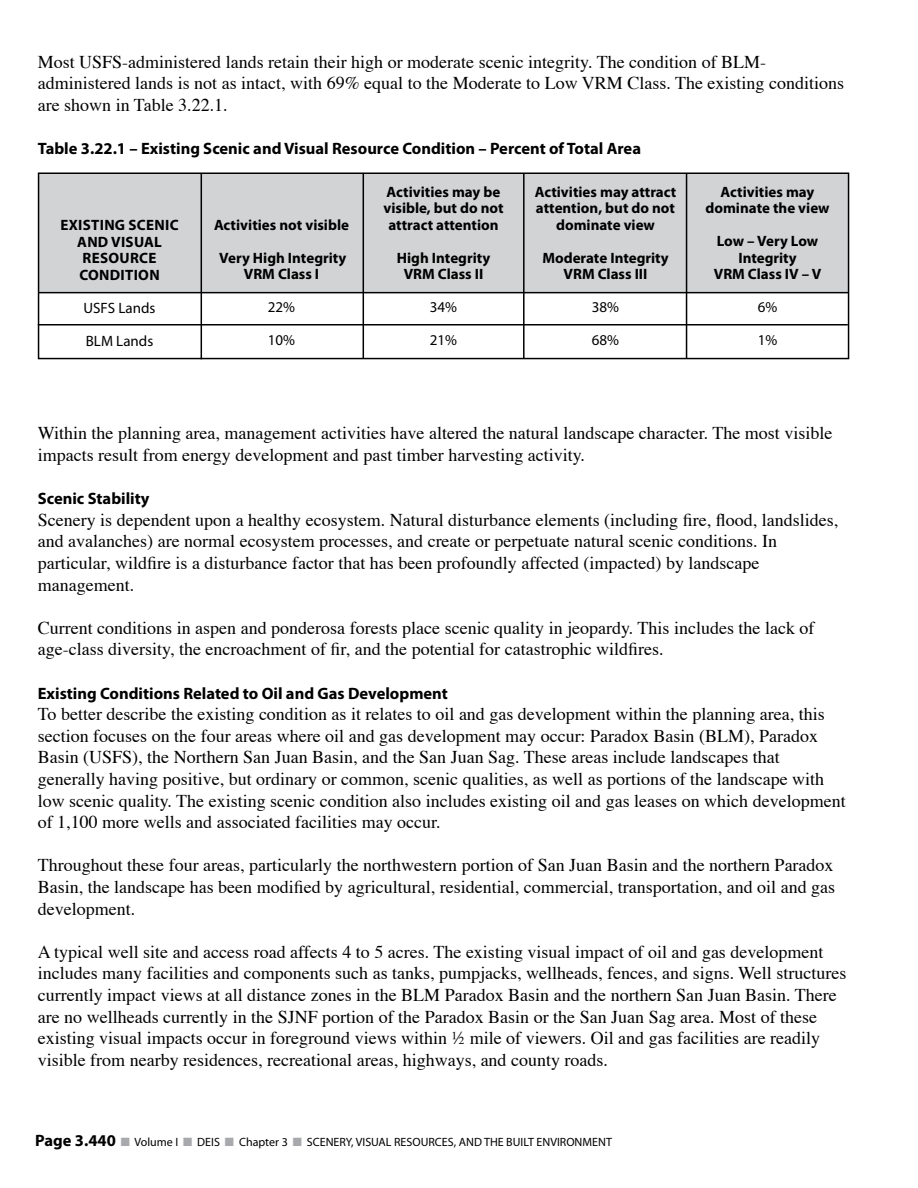
<style>
.page{position:relative;width:918px;height:1188px;background:#fff}
.page>*{position:absolute;margin:0;border:0;box-sizing:border-box;transform-origin:0 0}
.t1{font:18px/21.6px "Times";color:#000}
.t2{font:700 16.5px "Myriad Pro";color:#000}
.t3{font:700 15px/16.5px "Myriad Pro";color:#000;text-align:center}
.t4{font:15px "Myriad Pro";color:#000}
.t5{font:12px "Myriad Pro";color:#000}
.s1{font-weight:700;font-size:16.5px}
.s2{color:#a7a9ac}
</style>
<div class="page">
<div style="left:39px;top:174px;width:809px;height:118px;background:#d1d3d4"></div>
<div style="left:38px;top:172px;width:811px;height:187px;border:2px solid #000"></div>
<hr style="left:686px;top:174px;width:1px;height:184px;background:#000">
<hr style="left:39px;top:292px;width:810px;height:1px;background:#000">
<hr style="left:523px;top:174px;width:2px;height:184px;background:#000">
<hr style="left:363px;top:173px;width:1px;height:185px;background:#000">
<hr style="left:201px;top:174px;width:1px;height:185px;background:#000">
<hr style="left:38px;top:324px;width:810px;height:2px;background:#000">
<p class="t1" style="left:38px;top:49px;width:808px">Most USFS-administered lands retain their high or moderate scenic integrity. The condition of BLM&shy;administered lands is not as intact, with 69% equal to the Moderate to Low VRM Class. The existing conditions are shown in Table 3.22.1.</p>
<p class="t2" style="left:38px;top:138px;width:605px">Table 3.22.1 – Existing Scenic and Visual Resource Condition – Percent of Total Area</p>
<p class="t3" style="left:60px;top:217px;width:17px">Existing</p>
<p class="t3" style="left:129px;top:217px;width:17px">Scenic</p>
<p class="t3" style="left:77px;top:233px;width:9px">and</p>
<p class="t3" style="left:111px;top:233px;width:18px">Visual</p>
<p class="t3" style="left:79px;top:250px;width:22px;text-align:left">Resource<br>Condition</p>
<p class="t4" style="left:84px;top:299px;width:74px">USFS Lands</p>
<p class="t4" style="left:86px;top:332px;width:69px">BLM Lands</p>
<p class="t3" style="left:214px;top:216px;width:137px">Activities not visible</p>
<p class="t3" style="left:219px;top:249px;width:129px">Very High Integrity<br>VRM Class I</p>
<p class="t4" style="left:268px;top:298px;width:29px">22%</p>
<p class="t4" style="left:268px;top:331px;width:29px">10%</p>
<p class="t3" style="left:383px;top:183px;width:122px">Activities may be visible, but do not attract attention</p>
<p class="t3" style="left:397px;top:249px;width:95px">High Integrity<br>VRM Class II</p>
<p class="t4" style="left:430px;top:298px;width:29px">34%</p>
<p class="t4" style="left:430px;top:331px;width:29px">21%</p>
<p class="t3" style="left:535px;top:183px;width:143px">Activities may attract attention, but do not dominate view</p>
<p class="t3" style="left:542px;top:249px;width:128px">Moderate Integrity<br>VRM Class III</p>
<p class="t4" style="left:592px;top:298px;width:29px">38%</p>
<p class="t4" style="left:592px;top:331px;width:29px">68%</p>
<p class="t3" style="left:705px;top:183px;width:126px">Activities may dominate the view</p>
<p class="t3" style="left:714px;top:232px;width:109px">Low – Very Low<br>Integrity<br>VRM Class IV – V</p>
<p class="t4" style="left:758px;top:298px;width:21px">6%</p>
<p class="t4" style="left:758px;top:331px;width:21px">1%</p>
<p class="t1" style="left:38px;top:421px;width:796px">Within the planning area, management activities have altered the natural landscape character. The most visible impacts result from energy development and past timber harvesting activity.</p>
<p class="t2" style="left:38px;top:488px;width:113px">Scenic Stability</p>
<p class="t1" style="left:38px;top:508px;width:802px">Scenery is dependent upon a healthy ecosystem. Natural disturbance elements (including fire, flood, landslides, and avalanches) are normal ecosystem processes, and create or perpetuate natural scenic conditions. In particular, wildfire is a disturbance factor that has been profoundly affected (impacted) by landscape management.</p>
<p class="t1" style="left:38px;top:616px;width:778px">Current conditions in aspen and ponderosa forests place scenic quality in jeopardy. This includes the lack of age-class diversity, the encroachment of fir, and the potential for catastrophic wildfires.</p>
<p class="t2" style="left:38px;top:682px;width:412px">Existing Conditions Related to Oil and Gas Development</p>
<p class="t1" style="left:38px;top:702px;width:809px">To better describe the existing condition as it relates to oil and gas development within the planning area, this section focuses on the four areas where oil and gas development may occur: Paradox Basin (BLM), Paradox Basin (USFS), the Northern San Juan Basin, and the San Juan Sag. These areas include landscapes that generally having positive, but ordinary or common, scenic qualities, as well as portions of the landscape with low scenic quality. The existing scenic condition also includes existing oil and gas leases on which development of 1,100 more wells and associated facilities may occur.</p>
<p class="t1" style="left:38px;top:853px;width:799px;text-align:justify">Throughout these four areas, particularly the northwestern portion of San Juan Basin and the northern Paradox Basin, the landscape has been modified by agricultural, residential, commercial, transportation, and oil and gas development.</p>
<p class="t1" style="left:38px;top:940px;width:810px">A typical well site and access road affects 4 to 5 acres. The existing visual impact of oil and gas development includes many facilities and components such as tanks, pumpjacks, wellheads, fences, and signs. Well structures currently impact views at all distance zones in the BLM Paradox Basin and the northern San Juan Basin. There are no wellheads currently in the SJNF portion of the Paradox Basin or the San Juan Sag area. Most of these existing visual impacts occur in foreground views within ½ mile of viewers. Oil and gas facilities are readily visible from nearby residences, recreational areas, highways, and county roads.</p>
<p class="t5" style="left:35px;top:1135px;width:578px"><span class="s1">Page 3.440</span> <span class="s2">■</span> Volume I <span class="s2">■</span> DEIS <span class="s2">■</span> Chapter 3 <span class="s2">■</span> SCENERY, VISUAL RESOURCES, AND THE BUILT ENVIRONMENT</p>
</div>
